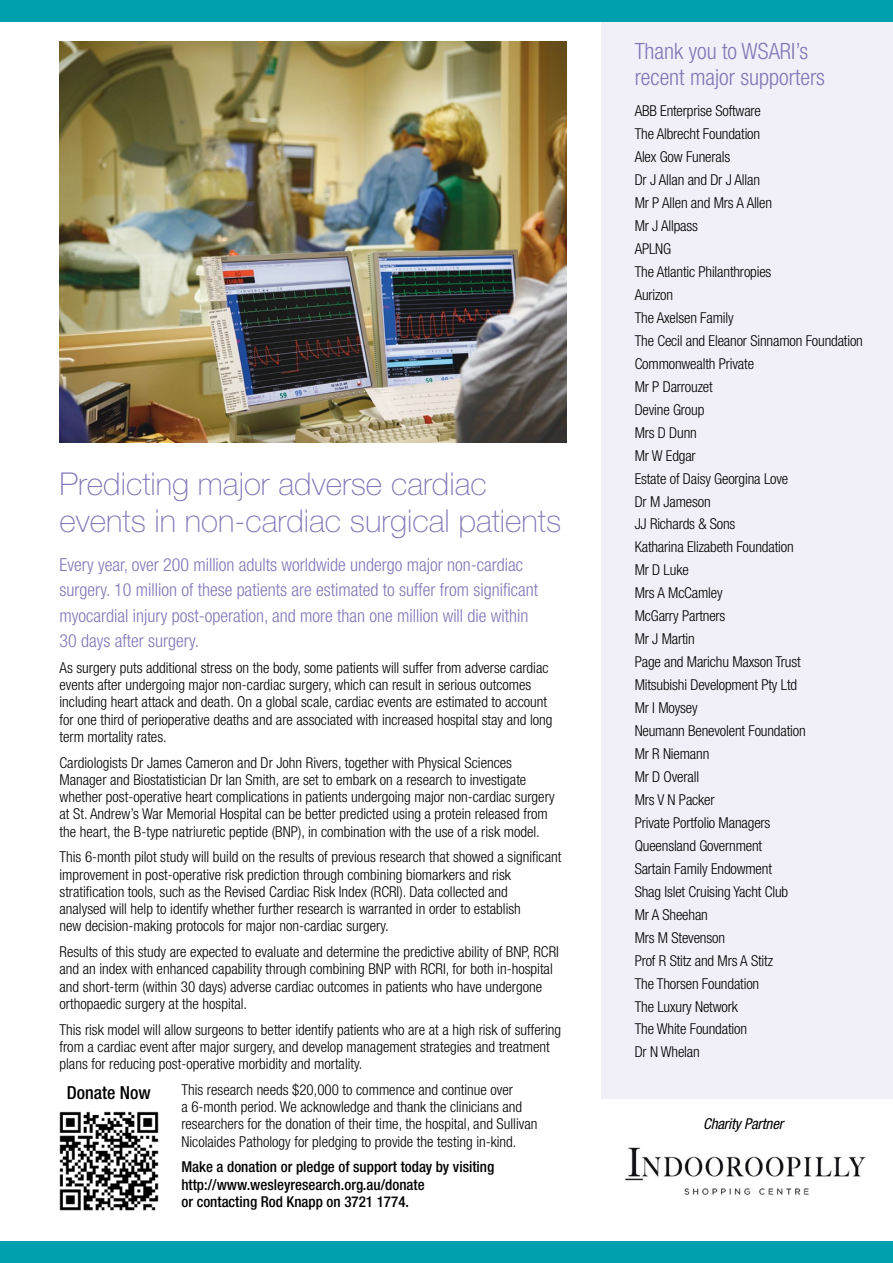
<style>
.page{position:relative;width:893px;height:1263px;background:#fff}
.page>*{position:absolute;margin:0;border:0;box-sizing:border-box;transform-origin:0 0}
.t1{font:100 31.5px/37.5px "Helvetica Neue";color:#8177b7}
.t2{font:300 condensed 22.5px/25.5px "Helvetica Neue";color:#8177b7}
.t3{font:300 condensed 18px/25.5px "Helvetica Neue";color:#8177b7}
.t4{font:500 condensed 18px "Helvetica Neue";color:#000}
.t5{font:300 condensed 15px/23px "Helvetica Neue";color:#000}
.t6{font:500 condensed 15px/17.2px "Helvetica Neue";color:#000}
.t7{font:italic condensed 15px "Helvetica Neue";letter-spacing:-.01em;color:#000}
</style>
<div class="page">
<img style="left:60px;top:41px;width:507px;height:402px">
<div style="left:602px;top:0;width:291px;height:1098px;background:#f1f0f8"></div>
<div style="left:0;top:1242px;width:893px;height:21px;background:#00a0af"></div>
<div style="left:0;top:0;width:893px;height:21px;background:#00a0af"></div>
<img style="left:625px;top:1147px;width:241px;height:48px">
<img style="left:59px;top:1111px;width:100px;height:100px">
<h1 class="t1" style="left:60px;top:465px;width:503px">Predicting major adverse cardiac events in non-cardiac surgical patients</h1>
<p class="t3" style="left:60px;top:551px;width:480px">Every year, over 200 million adults worldwide undergo major non-cardiac surgery. 10 million of these patients are estimated to suffer from significant myocardial injury post-operation, and more than one million will die within 30 days after surgery.</p>
<p class="t5" style="left:60px;top:659px;width:494px;line-height:17.2px">As surgery puts additional stress on the body, some patients will suffer from adverse cardiac events after undergoing major non-cardiac surgery, which can result in serious outcomes including heart attack and death. On a global scale, cardiac events are estimated to account for one third of perioperative deaths and are associated with increased hospital stay and long term mortality rates.</p>
<p class="t5" style="left:60px;top:753px;width:497px;line-height:17.2px">Cardiologists Dr James Cameron and Dr John Rivers, together with Physical Sciences Manager and Biostatistician Dr Ian Smith, are set to embark on a research to investigate whether post-operative heart complications in patients undergoing major non-cardiac surgery at St. Andrew’s War Memorial Hospital can be better predicted using a protein released from the heart, the B-type natriuretic peptide (BNP), in combination with the use of a risk model.</p>
<p class="t5" style="left:60px;top:848px;width:503px;line-height:17.2px">This 6-month pilot study will build on the results of previous research that showed a significant improvement in post-operative risk prediction through combining biomarkers and risk stratification tools, such as the Revised Cardiac Risk Index (RCRI). Data collected and<br>analysed will help to identify whether further research is warranted in order to establish<br>new decision-making protocols for major non-cardiac surgery.</p>
<p class="t5" style="left:60px;top:943px;width:501px;line-height:17.2px">Results of this study are expected to evaluate and determine the predictive ability of BNP, RCRI and an index with enhanced capability through combining BNP with RCRI, for both in-hospital and short-term (within 30 days) adverse cardiac outcomes in patients who have undergone orthopaedic surgery at the hospital.</p>
<p class="t5" style="left:60px;top:1020px;width:503px;line-height:17.2px">This risk model will allow surgeons to better identify patients who are at a high risk of suffering from a cardiac event after major surgery, and develop management strategies and treatment plans for reducing post-operative morbidity and mortality.</p>
<p class="t5" style="left:181px;top:1081px;width:357px;line-height:17.2px">This research needs $20,000 to commence and continue over<br>a 6-month period. We acknowledge and thank the clinicians and researchers for the donation of their time, the hospital, and Sullivan Nicolaides Pathology for pledging to provide the testing in-kind.</p>
<p class="t6" style="left:181px;top:1158px;width:314px">Make a donation or pledge of support today by visiting http://www.wesleyresearch.org.au/donate<br>or contacting Rod Knapp on 3721 1774.</p>
<p class="t4" style="left:67px;top:1082px;width:85px">Donate Now</p>
<h2 class="t2" style="left:635px;top:38px;width:192px">Thank you to WSARI’s recent major supporters</h2>
<p class="t5" style="left:635px;top:99px;width:230px">ABB Enterprise Software<br>The Albrecht Foundation<br>Alex Gow Funerals<br>Dr J Allan and Dr J Allan<br>Mr P Allen and Mrs A Allen<br>Mr J Allpass<br>APLNG<br>The Atlantic Philanthropies<br>Aurizon<br>The Axelsen Family<br>The Cecil and Eleanor Sinnamon Foundation<br>Commonwealth Private<br>Mr P Darrouzet<br>Devine Group<br>Mrs D Dunn<br>Mr W Edgar<br>Estate of Daisy Georgina Love<br>Dr M Jameson<br>JJ Richards &amp; Sons<br>Katharina Elizabeth Foundation<br>Mr D Luke<br>Mrs A McCamley<br>McGarry Partners<br>Mr J Martin<br>Page and Marichu Maxson Trust<br>Mitsubishi Development Pty Ltd<br>Mr I Moysey<br>Neumann Benevolent Foundation<br>Mr R Niemann<br>Mr D Overall<br>Mrs V N Packer<br>Private Portfolio Managers<br>Queensland Government<br>Sartain Family Endowment<br>Shag Islet Cruising Yacht Club<br>Mr A Sheehan<br>Mrs M Stevenson<br>Prof R Stitz and Mrs A Stitz<br>The Thorsen Foundation<br>The Luxury Network<br>The White Foundation<br>Dr N Whelan</p>
<p class="t7" style="left:703px;top:1115px;width:82px">Charity Partner</p>
</div>
